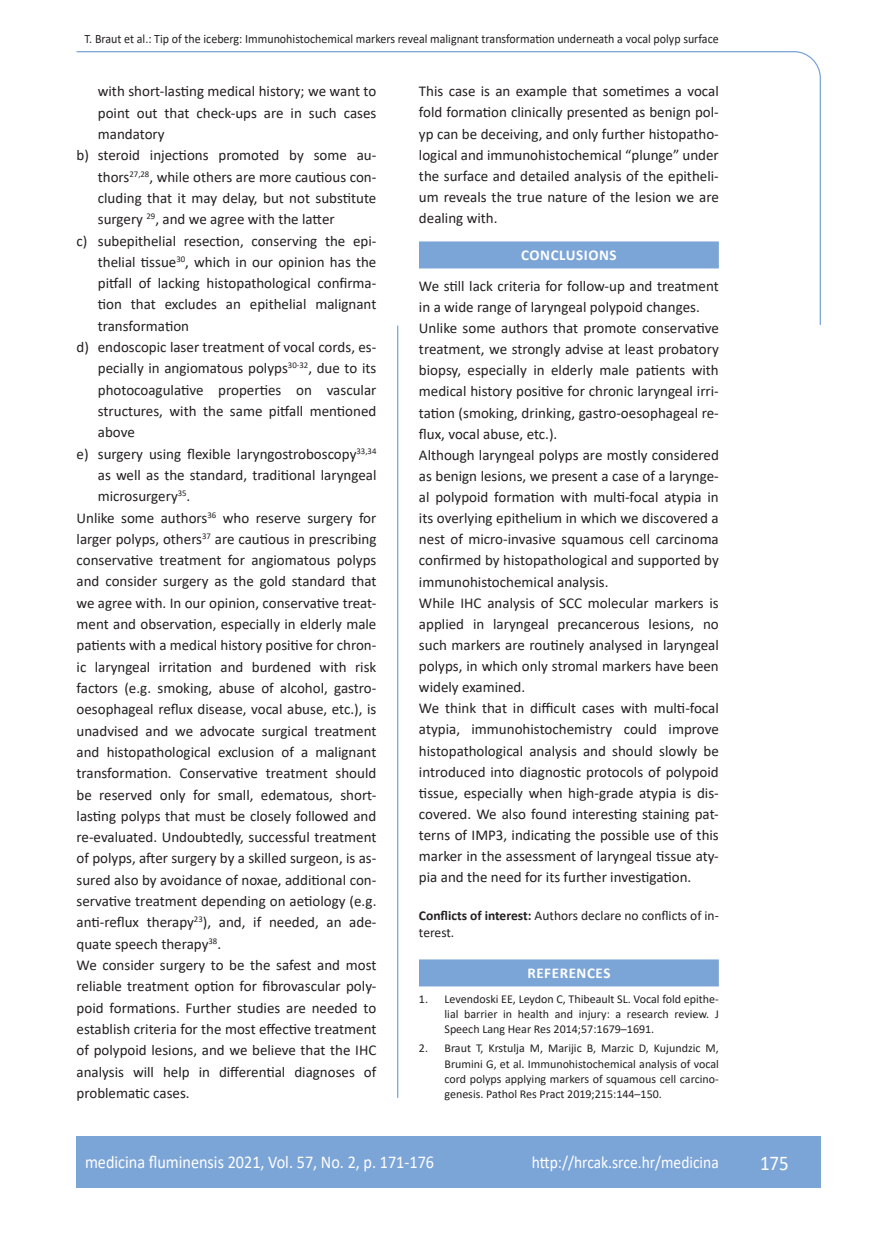
<style>
.page{position:relative;width:872px;height:1234px;background:#fff}
.page>*{position:absolute;margin:0;border:0;box-sizing:border-box;transform-origin:0 0}
.t1{font:21px "Calibri";color:#fff;scale:.9 1}
.t2{font:18px "Calibri";color:#fff;scale:.9 1}
.t3{font:17.25px "Calibri";color:#fff;scale:.9 1}
.osnovni_tekst_engl{font:15px/21.3px "Calibri";color:#231f20;text-align:justify}
.naslov_ruler{font:700 15px "Calibri";letter-spacing:.04em;color:#fff}
.izjava{font:13.5px/16.6px "Calibri";color:#231f20}
.glava{font:12.75px "Calibri";color:#231f20;scale:.94 1}
.literatura{font:12px/15.1px "Calibri";color:#231f20;text-align:justify}
.s1{font-weight:700}
</style>
<div class="page">
<svg style="left:76px;top:51px;width:745px;height:275px"></svg>
<hr style="left:397px;top:325px;width:1px;height:772px;background:#7ca5d7">
<div style="left:77px;top:1135px;width:744px;height:51px;background:#7ca5d7"></div>
<div style="left:419px;top:241px;width:300px;height:27px;background:#7ca5d7"></div>
<div style="left:419px;top:959px;width:300px;height:27px;background:#7ca5d7"></div>
<p class="glava" style="left:85px;top:29px;width:676px">T. Braut et al.: Tip of the iceberg: Immunohistochemical markers reveal malignant transformation underneath a vocal polyp surface</p>
<p class="osnovni_tekst_engl" style="left:98px;top:80px;width:280px">with short-lasting medical history; we want to point out that check-ups are in such cases mandatory</p>
<p class="osnovni_tekst_engl" style="left:98px;top:144px;width:280px;text-indent:-21px">b) steroid injections promoted by some au&shy;thors<sup>27,28</sup>, while others are more cautious con&shy;cluding that it may delay, but not substitute surgery <sup>29</sup>, and we agree with the latter</p>
<p class="osnovni_tekst_engl" style="left:98px;top:229px;width:280px;text-indent:-21px">c) subepithelial resection, conserving the epi&shy;thelial tissue<sup>30</sup>, which in our opinion has the pitfall of lacking histopathological confirma&shy;tion that excludes an epithelial malignant transformation</p>
<p class="osnovni_tekst_engl" style="left:98px;top:336px;width:280px;text-indent:-21px">d) endoscopic laser treatment of vocal cords, es&shy;pecially in angiomatous polyps<sup>30-32</sup>, due to its photocoagulative properties on vascular structures, with the same pitfall mentioned above</p>
<p class="osnovni_tekst_engl" style="left:98px;top:442px;width:280px;text-indent:-21px">e) surgery using flexible laryngostroboscopy<sup>33,34 </sup>as well as the standard, traditional laryngeal microsurgery<sup>35</sup>.</p>
<p class="osnovni_tekst_engl" style="left:77px;top:506px;width:301px">Unlike some authors<sup>36</sup> who reserve surgery for larger polyps, others<sup>37</sup> are cautious in prescribing conservative treatment for angiomatous polyps and consider surgery as the gold standard that we agree with. In our opinion, conservative treat&shy;ment and observation, especially in elderly male patients with a medical history positive for chron&shy;ic laryngeal irritation and burdened with risk factors (e.g. smoking, abuse of alcohol, gastro&shy;oesophageal reflux disease, vocal abuse, etc.), is unadvised and we advocate surgical treatment and histopathological exclusion of a malignant transformation. Conservative treatment should be reserved only for small, edematous, short&shy;lasting polyps that must be closely followed and re-evaluated. Undoubtedly, successful treatment of polyps, after surgery by a skilled surgeon, is as&shy;sured also by avoidance of noxae, additional con&shy;servative treatment depending on aetiology (e.g. anti-reflux therapy<sup>23</sup>), and, if needed, an ade&shy;quate speech therapy<sup>38</sup>.</p>
<p class="osnovni_tekst_engl" style="left:77px;top:953px;width:301px">We consider surgery to be the safest and most reliable treatment option for fibrovascular poly&shy;poid formations. Further studies are needed to establish criteria for the most effective treatment of polypoid lesions, and we believe that the IHC analysis will help in differential diagnoses of problematic cases.</p>
<p class="osnovni_tekst_engl" style="left:419px;top:80px;width:301px">This case is an example that sometimes a vocal fold formation clinically presented as benign pol&shy;yp can be deceiving, and only further histopatho&shy;logical and immunohistochemical “plunge” under the surface and detailed analysis of the epitheli&shy;um reveals the true nature of the lesion we are dealing with.</p>
<p class="naslov_ruler" style="left:521px;top:244px;width:97px">CONCLUSIONS</p>
<p class="osnovni_tekst_engl" style="left:419px;top:275px;width:301px">We still lack criteria for follow-up and treatment in a wide range of laryngeal polypoid changes.</p>
<p class="osnovni_tekst_engl" style="left:419px;top:317px;width:301px">Unlike some authors that promote conservative treatment, we strongly advise at least probatory biopsy, especially in elderly male patients with medical history positive for chronic laryngeal irri&shy;tation (smoking, drinking, gastro-oesophageal re&shy;flux, vocal abuse, etc.).</p>
<p class="osnovni_tekst_engl" style="left:419px;top:444px;width:301px">Although laryngeal polyps are mostly considered as benign lesions, we present a case of a larynge&shy;al polypoid formation with multi-focal atypia in its overlying epithelium in which we discovered a nest of micro-invasive squamous cell carcinoma confirmed by histopathological and supported by immunohistochemical analysis.</p>
<p class="osnovni_tekst_engl" style="left:419px;top:591px;width:301px">While IHC analysis of SCC molecular markers is applied in laryngeal precancerous lesions, no such markers are routinely analysed in laryngeal polyps, in which only stromal markers have been widely examined.</p>
<p class="osnovni_tekst_engl" style="left:419px;top:697px;width:301px">We think that in difficult cases with multi-focal atypia, immunohistochemistry could improve histopathological analysis and should slowly be introduced into diagnostic protocols of polypoid tissue, especially when high-grade atypia is dis&shy;covered. We also found interesting staining pat&shy;terns of IMP3, indicating the possible use of this marker in the assessment of laryngeal tissue aty&shy;pia and the need for its further investigation.</p>
<p class="izjava" style="left:419px;top:906px;width:301px"><span class="s1">Conflicts of interest:</span> Authors declare no conflicts of in&shy;terest.</p>
<p class="naslov_ruler" style="left:527px;top:962px;width:85px">REFERENCES</p>
<p class="literatura" style="left:444px;top:990px;width:276px;text-indent:-26px">1. Levendoski EE, Leydon C, Thibeault SL. Vocal fold epithe&shy;lial barrier in health and injury: a research review. J Speech Lang Hear Res 2014;57:1679–1691.</p>
<p class="literatura" style="left:444px;top:1040px;width:276px;text-indent:-26px">2. Braut T, Krstulja M, Marijic B, Marzic D, Kujundzic M, Brumini G, et al. Immunohistochemical analysis of vocal cord polyps applying markers of squamous cell carcino&shy;genesis. Pathol Res Pract 2019;215:144–150.</p>
<p class="t2" style="left:85px;top:1149px;width:389px">medicina fluminensis 2021, Vol. 57, No. 2, p. 171-176</p>
<p class="t3" style="left:532px;top:1150px;width:209px">http://hrcak.srce.hr/medicina</p>
<p class="t1" style="left:760px;top:1147px;width:33px">175</p>
</div>
